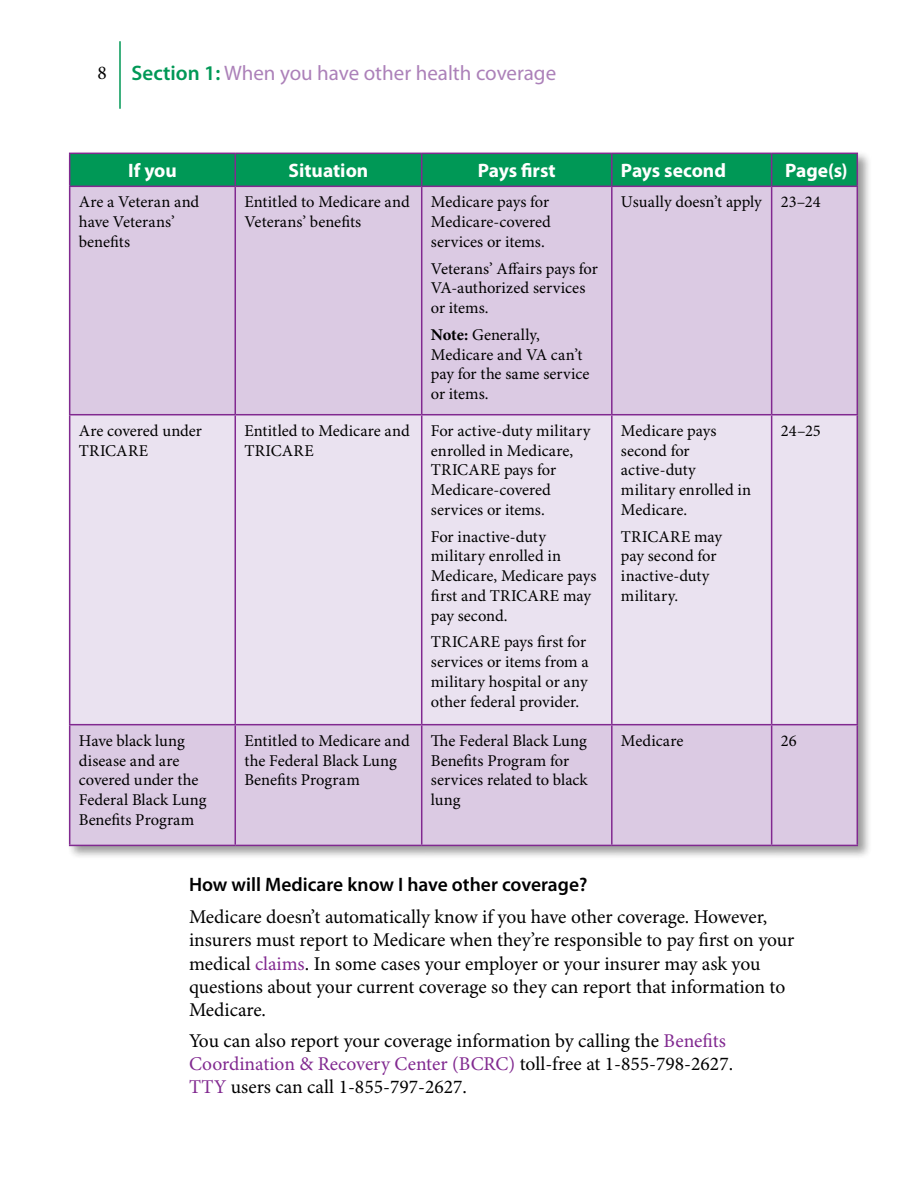
<style>
.page{position:relative;width:918px;height:1188px;background:#fff}
.page>*{position:absolute;margin:0;border:0;box-sizing:border-box;transform-origin:0 0}
.t1{font:21px "Myriad Pro";color:#ac81b9}
.Body_Text_13{font:19.5px/23.4px "Minion Pro";color:#000}
.Heading_3{font:600 19.5px "Myriad Pro";color:#000}
.Chart_Header{font:700 19.5px "Myriad Pro";color:#fff}
.PS_Header_3{font:700 19.5px "Myriad Pro";letter-spacing:-.005em;color:#fff}
.Chart_text{font:16.5px/19.8px "Minion Pro";color:#000}
.s1{font-family:"Minion Pro";font-size:19.5px;color:#000}
.s2{font-weight:600;color:#009856}
.s3{font-weight:700}
.s4{color:#812990}
</style>
<div class="page">
<hr style="left:119px;top:41px;width:2px;height:68px;background:#009856">
<div style="left:67px;top:150px;width:805px;height:710px;background:#000;opacity:.4"></div>
<svg style="left:70px;top:154px;width:787px;height:32px;background:#029557"></svg>
<div style="left:70px;top:187px;width:787px;height:658px;background:#dbcae3"></div>
<div style="left:70px;top:415px;width:787px;height:309px;background:#eae2f0"></div>
<hr style="left:69px;top:186px;width:166px;height:1px;background:#812990">
<hr style="left:69px;top:187px;width:1px;height:227px;background:#812990">
<hr style="left:235px;top:186px;width:187px;height:1px;background:#812990">
<hr style="left:235px;top:187px;width:1px;height:227px;background:#812990">
<hr style="left:422px;top:186px;width:190px;height:1px;background:#812990">
<hr style="left:421px;top:187px;width:1px;height:227px;background:#812990">
<hr style="left:612px;top:186px;width:160px;height:1px;background:#812990">
<hr style="left:611px;top:187px;width:2px;height:227px;background:#812990">
<hr style="left:772px;top:186px;width:86px;height:1px;background:#812990">
<hr style="left:771px;top:187px;width:1px;height:227px;background:#812990">
<hr style="left:857px;top:187px;width:1px;height:227px;background:#812990">
<hr style="left:69px;top:414px;width:166px;height:1px;background:#812990">
<hr style="left:69px;top:415px;width:1px;height:309px;background:#812990">
<hr style="left:235px;top:414px;width:187px;height:1px;background:#812990">
<hr style="left:235px;top:415px;width:1px;height:309px;background:#812990">
<hr style="left:422px;top:414px;width:190px;height:1px;background:#812990">
<hr style="left:421px;top:415px;width:1px;height:309px;background:#812990">
<hr style="left:612px;top:414px;width:160px;height:1px;background:#812990">
<hr style="left:611px;top:415px;width:2px;height:309px;background:#812990">
<hr style="left:772px;top:414px;width:86px;height:1px;background:#812990">
<hr style="left:771px;top:415px;width:1px;height:309px;background:#812990">
<hr style="left:857px;top:415px;width:1px;height:309px;background:#812990">
<hr style="left:69px;top:724px;width:166px;height:1px;background:#812990">
<hr style="left:69px;top:725px;width:1px;height:120px;background:#812990">
<hr style="left:235px;top:724px;width:187px;height:1px;background:#812990">
<hr style="left:235px;top:725px;width:1px;height:120px;background:#812990">
<hr style="left:422px;top:724px;width:190px;height:1px;background:#812990">
<hr style="left:421px;top:725px;width:1px;height:120px;background:#812990">
<hr style="left:612px;top:724px;width:160px;height:1px;background:#812990">
<hr style="left:611px;top:725px;width:2px;height:120px;background:#812990">
<hr style="left:772px;top:724px;width:86px;height:1px;background:#812990">
<hr style="left:771px;top:725px;width:1px;height:120px;background:#812990">
<hr style="left:857px;top:725px;width:1px;height:120px;background:#812990">
<hr style="left:69px;top:845px;width:166px;height:1px;background:#812990">
<hr style="left:235px;top:845px;width:187px;height:1px;background:#812990">
<hr style="left:422px;top:845px;width:190px;height:1px;background:#812990">
<hr style="left:612px;top:845px;width:160px;height:1px;background:#812990">
<hr style="left:772px;top:845px;width:86px;height:1px;background:#812990">
<hr style="left:69px;top:153px;width:166px;height:1px;background:#812990">
<hr style="left:69px;top:154px;width:1px;height:32px;background:#812990">
<hr style="left:235px;top:153px;width:187px;height:1px;background:#812990">
<hr style="left:235px;top:154px;width:1px;height:32px;background:#812990">
<hr style="left:422px;top:153px;width:190px;height:1px;background:#812990">
<hr style="left:421px;top:154px;width:1px;height:32px;background:#812990">
<hr style="left:612px;top:153px;width:160px;height:1px;background:#812990">
<hr style="left:611px;top:154px;width:2px;height:32px;background:#812990">
<hr style="left:772px;top:153px;width:86px;height:1px;background:#812990">
<hr style="left:771px;top:154px;width:1px;height:32px;background:#812990">
<hr style="left:857px;top:154px;width:1px;height:32px;background:#812990">
<p class="t1" style="left:98px;top:61px;width:460px"><span class="s1">8</span> <span class="s2">Section 1:</span> When you have other health coverage</p>
<p class="Chart_Header" style="left:128px;top:160px;width:50px">If you</p>
<p class="Chart_Header" style="left:289px;top:160px;width:81px">Situation</p>
<p class="Chart_Header" style="left:478px;top:160px;width:79px">Pays first</p>
<p class="PS_Header_3" style="left:621px;top:160px;width:106px">Pays second</p>
<p class="Chart_Header" style="left:785px;top:160px;width:64px">Page(s)</p>
<p class="Chart_text" style="left:79px;top:193px;width:122px">Are a Veteran and have Veterans’ benefits</p>
<p class="Chart_text" style="left:244px;top:193px;width:167px">Entitled to Medicare and<br>Veterans’ benefits</p>
<p class="Chart_text" style="left:431px;top:193px;width:121px;text-align:justify">Medicare pays for Medicare-covered services or items.</p>
<p class="Chart_text" style="left:431px;top:259px;width:168px">Veterans’ Affairs pays for<br>VA-authorized services or items.</p>
<p class="Chart_text" style="left:431px;top:325px;width:160px"><span class="s3">Note:</span> Generally,<br>Medicare and VA can’t pay for the same service or items.</p>
<p class="Chart_text" style="left:621px;top:193px;width:142px">Usually doesn’t apply</p>
<p class="Chart_text" style="left:781px;top:193px;width:41px">23–24</p>
<p class="Chart_text" style="left:79px;top:421px;width:125px">Are covered under<br>TRICARE</p>
<p class="Chart_text" style="left:244px;top:421px;width:167px">Entitled to Medicare and<br>TRICARE</p>
<p class="Chart_text" style="left:431px;top:421px;width:161px">For active-duty military enrolled in Medicare,<br>TRICARE pays for<br>Medicare-covered services or items.</p>
<p class="Chart_text" style="left:431px;top:527px;width:167px">For inactive-duty military enrolled in<br>Medicare, Medicare pays first and TRICARE may pay second.</p>
<p class="Chart_text" style="left:431px;top:633px;width:159px">TRICARE pays first for services or items from a military hospital or any other federal provider.</p>
<p class="Chart_text" style="left:621px;top:421px;width:132px">Medicare pays second for active-duty military enrolled in<br>Medicare.</p>
<p class="Chart_text" style="left:621px;top:527px;width:103px">TRICARE may pay second for inactive-duty military.</p>
<p class="Chart_text" style="left:781px;top:421px;width:41px">24–25</p>
<p class="Chart_text" style="left:79px;top:731px;width:129px">Have black lung disease and are covered under the<br>Federal Black Lung<br>Benefits Program</p>
<p class="Chart_text" style="left:244px;top:731px;width:167px">Entitled to Medicare and the Federal Black Lung<br>Benefits Program</p>
<p class="Chart_text" style="left:431px;top:731px;width:158px">The Federal Black Lung<br>Benefits Program for services related to black lung</p>
<p class="Chart_text" style="left:621px;top:731px;width:64px">Medicare</p>
<p class="Chart_text" style="left:781px;top:731px;width:17px">26</p>
<h2 class="Heading_3" style="left:189px;top:874px;width:400px">How will Medicare know I have other coverage?</h2>
<p class="Body_Text_13" style="left:189px;top:906px;width:607px">Medicare doesn’t automatically know if you have other coverage. However, insurers must report to Medicare when they’re responsible to pay first on your medical <span class="s4">claims</span>. In some cases your employer or your insurer may ask you questions about your current coverage so they can report that information to Medicare.</p>
<p class="Body_Text_13" style="left:189px;top:1029px;width:546px">You can also report your coverage information by calling the <span class="s4">Benefits<br>Coordination &amp; Recovery Center (BCRC)</span> toll-free at 1-855-798-2627.<br><span class="s4">TTY</span> users can call 1-855-797-2627.</p>
</div>
